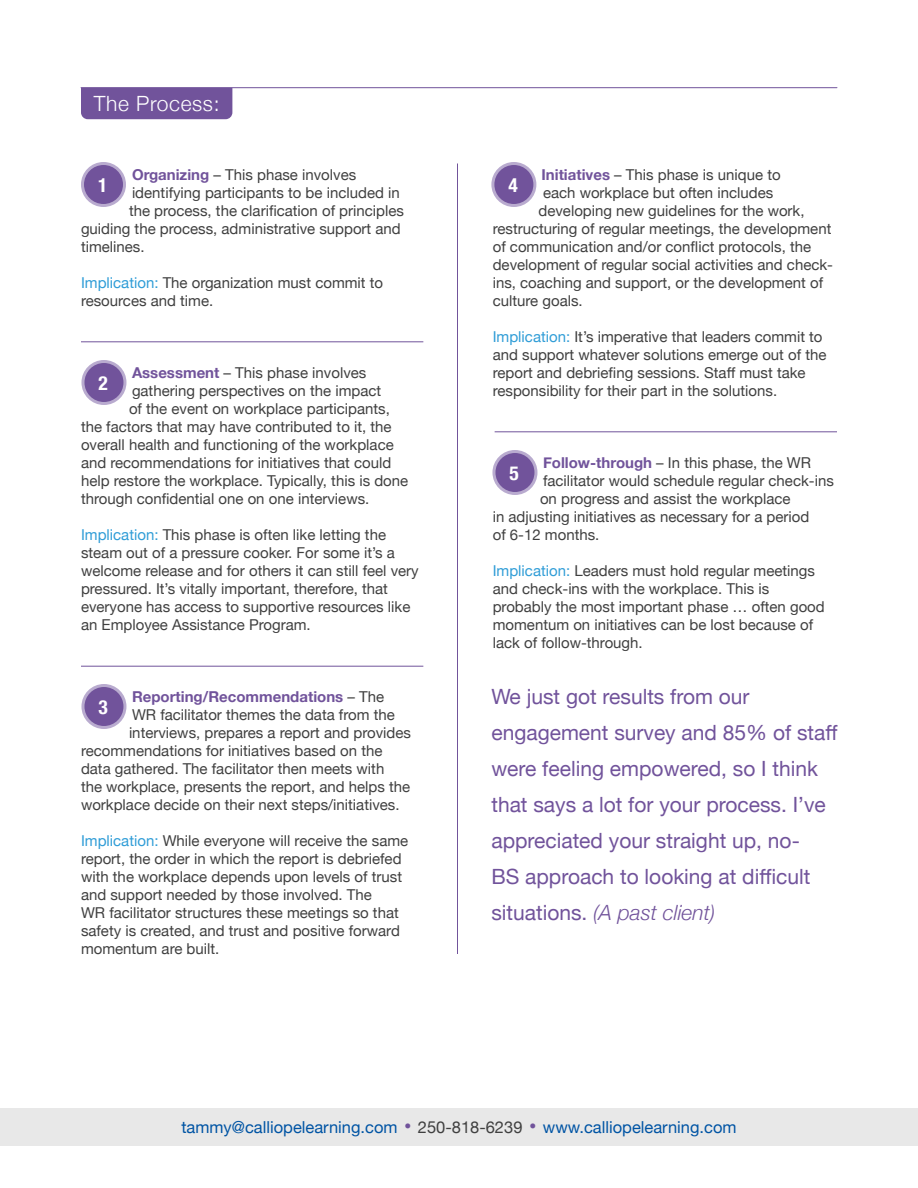
<style>
.page{position:relative;width:918px;height:1188px;background:#fff}
.page>*{position:absolute;margin:0;border:0;box-sizing:border-box;transform-origin:0 0}
.t1{font:21px/36px "Helvetica Neue";color:#71539b}
.sub_headings_purple{font:300 21px "Helvetica Neue";letter-spacing:.03em;color:#fff}
.numbers{font:700 condensed 19.5px "Helvetica Neue";color:#fff}
.t2{font:16.5px "Helvetica Neue";color:#0054a4}
.for_leaders{font:15px/18px "Helvetica Neue";color:#404040}
.for_leaders-2{font:700 15px "Helvetica Neue";color:#71539b}
.s1{font-weight:700;color:#71539b}
.s2{color:#309dd7}
.s3{font-weight:400;color:#404040}
.s4{font-weight:300;font-style:italic}
.s5{font-size:22.5px;color:#71539b}
.s6{color:#404040}
</style>
<div class="page">
<div style="left:81px;top:88px;width:151px;height:31px;background:#71539b"></div>
<hr style="left:81px;top:87px;width:756px;height:1px;background:#71539b">
<div style="left:82px;top:164px;width:42px;height:42px;background:#71539b;border-radius:50%"></div>
<div style="left:81px;top:162px;width:45px;height:45px;border:3px solid #b9abcf;border-radius:50%"></div>
<div style="left:83px;top:362px;width:42px;height:42px;background:#71539b;border-radius:50%"></div>
<div style="left:81px;top:360px;width:45px;height:45px;border:3px solid #b9abcf;border-radius:50%"></div>
<div style="left:83px;top:686px;width:42px;height:42px;background:#71539b;border-radius:50%"></div>
<div style="left:81px;top:684px;width:45px;height:45px;border:3px solid #b9abcf;border-radius:50%"></div>
<div style="left:493px;top:164px;width:42px;height:42px;background:#71539b;border-radius:50%"></div>
<div style="left:491px;top:162px;width:45px;height:45px;border:3px solid #b9abcf;border-radius:50%"></div>
<div style="left:494px;top:452px;width:42px;height:42px;background:#71539b;border-radius:50%"></div>
<div style="left:492px;top:450px;width:45px;height:45px;border:3px solid #b9abcf;border-radius:50%"></div>
<div style="left:0;top:1108px;width:918px;height:38px;background:#e8e8e8"></div>
<hr style="left:457px;top:164px;width:1px;height:790px;background:#71539b">
<hr style="left:81px;top:666px;width:342px;height:1px;background:#71539b">
<hr style="left:81px;top:342px;width:342px;height:1px;background:#71539b">
<hr style="left:495px;top:432px;width:342px;height:1px;background:#71539b">
<p class="sub_headings_purple" style="left:94px;top:87px;width:127px">The Process:</p>
<p class="for_leaders" style="left:132px;top:167px;width:226px"><span class="s1">Organizing</span> – This phase involves</p>
<p class="for_leaders" style="left:132px;top:185px;width:269px">identifying participants to be included in</p>
<p class="for_leaders" style="left:129px;top:203px;width:277px">the process, the clarification of principles</p>
<p class="for_leaders" style="left:81px;top:221px;width:321px">guiding the process, administrative support and</p>
<p class="for_leaders" style="left:81px;top:239px;width:65px">timelines.</p>
<p class="for_leaders" style="left:81px;top:275px;width:304px"><span class="s2">Implication:</span> The organization must commit to resources and time.</p>
<p class="numbers" style="left:98px;top:169px;width:11px">1</p>
<p class="for_leaders" style="left:132px;top:365px;width:236px"><span class="s1">Assessment</span> – This phase involves</p>
<p class="for_leaders" style="left:132px;top:383px;width:251px">gathering perspectives on the impact</p>
<p class="for_leaders" style="left:129px;top:401px;width:262px">of the event on workplace participants,</p>
<p class="for_leaders" style="left:81px;top:419px;width:312px">the factors that may have contributed to it, the</p>
<p class="for_leaders" style="left:81px;top:437px;width:314px">overall health and functioning of the workplace</p>
<p class="for_leaders" style="left:81px;top:455px;width:312px">and recommendations for initiatives that could</p>
<p class="for_leaders" style="left:81px;top:473px;width:329px">help restore the workplace. Typically, this is done</p>
<p class="for_leaders" style="left:81px;top:491px;width:290px">through confidential one on one interviews.</p>
<p class="for_leaders" style="left:81px;top:527px;width:339px"><span class="s2">Implication:</span> This phase is often like letting the steam out of a pressure cooker. For some it’s a welcome release and for others it can still feel very pressured. It’s vitally important, therefore, that everyone has access to supportive resources like an Employee Assistance Program.</p>
<p class="numbers" style="left:99px;top:367px;width:11px">2</p>
<p class="for_leaders-2" style="left:132px;top:685px;width:254px">Reporting/Recommendations <span class="s3">– The</span></p>
<p class="for_leaders" style="left:132px;top:707px;width:264px">WR facilitator themes the data from the</p>
<p class="for_leaders" style="left:129px;top:725px;width:283px">interviews, prepares a report and provides</p>
<p class="for_leaders" style="left:81px;top:743px;width:303px">recommendations for initiatives based on the</p>
<p class="for_leaders" style="left:81px;top:761px;width:305px">data gathered. The facilitator then meets with</p>
<p class="for_leaders" style="left:81px;top:779px;width:331px">the workplace, presents the report, and helps the</p>
<p class="for_leaders" style="left:81px;top:797px;width:320px">workplace decide on their next steps/initiatives.</p>
<p class="for_leaders" style="left:81px;top:833px;width:329px"><span class="s2">Implication:</span> While everyone will receive the same report, the order in which the report is debriefed with the workplace depends upon levels of trust and support needed by those involved. The<br>WR facilitator structures these meetings so that safety is created, and trust and positive forward momentum are built.</p>
<p class="numbers" style="left:99px;top:691px;width:11px">3</p>
<p class="for_leaders" style="left:542px;top:167px;width:241px"><span class="s1">Initiatives</span> – This phase is unique to</p>
<p class="for_leaders" style="left:543px;top:185px;width:232px">each workplace but often includes</p>
<p class="for_leaders" style="left:538px;top:203px;width:268px">developing new guidelines for the work,</p>
<p class="for_leaders" style="left:493px;top:221px;width:340px">restructuring of regular meetings, the development</p>
<p class="for_leaders" style="left:493px;top:239px;width:320px">of communication and/or conflict protocols, the</p>
<p class="for_leaders" style="left:493px;top:257px;width:342px">development of regular social activities and check-</p>
<p class="for_leaders" style="left:493px;top:275px;width:332px">ins, coaching and support, or the development of</p>
<p class="for_leaders" style="left:493px;top:293px;width:92px">culture goals.</p>
<p class="for_leaders" style="left:493px;top:329px;width:335px"><span class="s2">Implication:</span> It’s imperative that leaders commit to and support whatever solutions emerge out of the report and debriefing sessions. Staff must take responsibility for their part in the solutions.</p>
<p class="numbers" style="left:508px;top:169px;width:11px">4</p>
<p class="for_leaders" style="left:543px;top:455px;width:270px"><span class="s1">Follow-through</span> – In this phase, the WR</p>
<p class="for_leaders" style="left:543px;top:473px;width:292px">facilitator would schedule regular check-ins</p>
<p class="for_leaders" style="left:540px;top:491px;width:252px">on progress and assist the workplace</p>
<p class="for_leaders" style="left:493px;top:509px;width:318px">in adjusting initiatives as necessary for a period</p>
<p class="for_leaders" style="left:493px;top:527px;width:108px">of 6-12 months.</p>
<p class="for_leaders" style="left:493px;top:563px;width:334px"><span class="s2">Implication:</span> Leaders must hold regular meetings and check-ins with the workplace. This is probably the most important phase … often good momentum on initiatives can be lost because of lack of follow-through.</p>
<p class="numbers" style="left:510px;top:457px;width:11px">5</p>
<p class="t1" style="left:491px;top:680px;width:348px">We just got results from our engagement survey and 85% of staff were feeling empowered, so I think that says a lot for your process. I’ve appreciated your straight up, no-<br>BS approach to looking at difficult situations. <span class="s4">(A past client)</span></p>
<p class="t2" style="left:181px;top:1115px;width:557px">tammy@calliopelearning.com <span class="s5">•</span> <span class="s6">250-818-6239</span> <span class="s5">•</span> www.calliopelearning.com</p>
</div>
